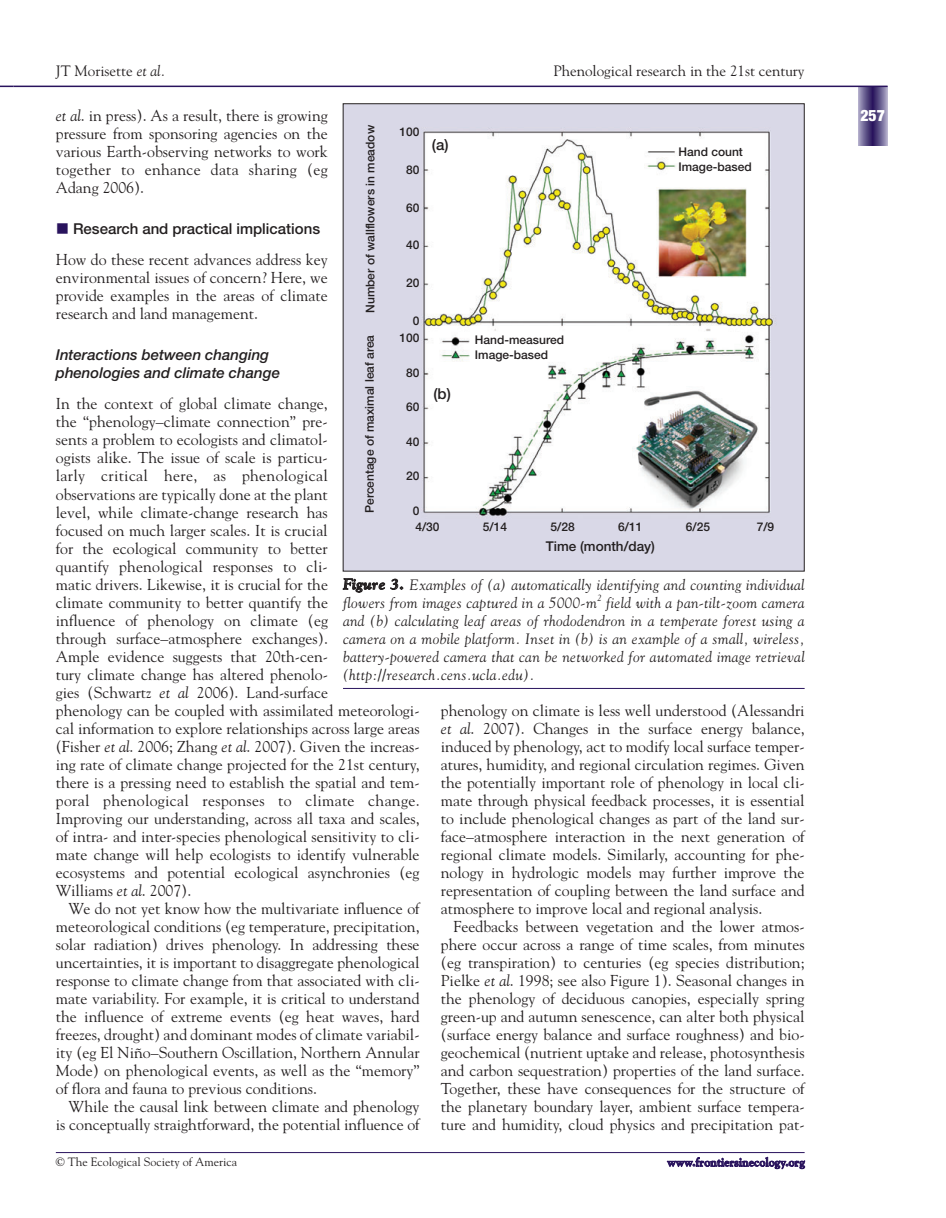
<style>
.page{position:relative;width:946px;height:1218px;background:#fff}
.page>*{position:absolute;margin:0;border:0;box-sizing:border-box;transform-origin:0 0}
.t1{font:15.75px/18px "Goudy";color:#231f20;text-align:justify}
.t2{font:900 condensed 15.75px "Helvetica Neue";color:#fff}
.t3{font:italic 15px/18px "Goudy";letter-spacing:.025em;color:#231f20}
.t4{font:italic 500 15px/18px "Helvetica Neue";color:#231f20}
.t5{font:15px "Goudy";color:#231f20}
.t6{font:500 15px "Helvetica Neue";color:#231f20}
.t7{font:500 13.5px "Helvetica Neue";color:#231f20}
.t8{font:500 12px/15px "Helvetica Neue";color:#231f20}
.t9{font:12px "Goudy";color:#231f20}
.t10{font:700 12px "Goudy";color:#29135d}
.t11{font:italic 9px "Goudy";color:#231f20}
.s1{font-style:italic}
.s2{font-weight:700}
</style>
<div class="page">
<svg style="left:0;top:86px;width:13px;height:1px"></svg>
<div style="left:858px;top:86px;width:29px;height:60px;background:#ada8c6"></div>
<div style="left:859px;top:86px;width:27px;height:60px;background:#a099bc"></div>
<div style="left:860px;top:86px;width:25px;height:60px;background:#938bb2"></div>
<div style="left:860px;top:86px;width:24px;height:60px;background:#958fb4"></div>
<div style="left:861px;top:86px;width:23px;height:60px;background:#877fa9"></div>
<div style="left:862px;top:86px;width:21px;height:60px;background:#7c74a1"></div>
<div style="left:863px;top:86px;width:19px;height:60px;background:#716998"></div>
<div style="left:864px;top:86px;width:17px;height:60px;background:#675d8f"></div>
<div style="left:865px;top:86px;width:15px;height:60px;background:#5d5488"></div>
<div style="left:866px;top:86px;width:13px;height:60px;background:#554a80"></div>
<div style="left:867px;top:86px;width:11px;height:60px;background:#4d3f79"></div>
<div style="left:868px;top:86px;width:9px;height:60px;background:#453672"></div>
<div style="left:869px;top:86px;width:7px;height:60px;background:#3d2d6c"></div>
<div style="left:870px;top:86px;width:5px;height:60px;background:#2d1860"></div>
<hr style="left:872px;top:86px;width:1px;height:60px;background:#29135d">
<hr style="left:13px;top:86px;width:874px;height:1px;background:#29135d">
<hr style="left:56px;top:1152px;width:748px;height:1px;background:#29135d">
<hr style="left:343px;top:688px;width:461px;height:1px;background:#29135d">
<img style="left:345px;top:105px;width:457px;height:464px">
<p class="t5" style="left:56px;top:65px;width:111px">JT Morisette <span class="s1">et al.</span></p>
<p class="t5" style="left:553px;top:65px;width:253px">Phenological research in the 21st century</p>
<p class="t1" style="left:56px;top:108px;width:273px"><span class="s1">et al</span>. in press). As a result, there is growing pressure from sponsoring agencies on the various Earth-observing networks to work together to enhance data sharing (eg Adang 2006).</p>
<p class="t6" style="left:73px;top:223px;width:248px">Research and practical implications</p>
<p class="t1" style="left:56px;top:252px;width:273px">How do these recent advances address key environmental issues of concern? Here, we provide examples in the areas of climate research and land management.</p>
<p class="t4" style="left:56px;top:347px;width:226px">Interactions between changing phenologies and climate change</p>
<p class="t1" style="left:56px;top:396px;width:365px;text-align:left">In the context of global climate change,<br>the “phenology–climate connection” pre-<br>sents a problem to ecologists and climatol-<br>ogists alike. The issue of scale is particu-<br>larly critical here, as phenological<br>observations are typically done at the plant<br>level, while climate-change research has<br>focused on much larger scales. It is crucial<br>for the ecological community to better<br>quantify phenological responses to cli-<br>matic drivers. Likewise, it is crucial for the<br>climate community to better quantify the<br>influence of phenology on climate (eg<br>through surface–atmosphere exchanges).<br>Ample evidence suggests that 20th-cen-<br>tury climate change has altered phenolo-<br>gies (Schwartz <span class="s1">et al</span> 2006). Land-surface<br>phenology can be coupled with assimilated meteorologi&shy;cal information to explore relationships across large areas (Fisher <span class="s1">et al</span>. 2006; Zhang <span class="s1">et al</span>. 2007). Given the increas&shy;ing rate of climate change projected for the 21st century, there is a pressing need to establish the spatial and tem&shy;poral phenological responses to climate change.<br>Improving our understanding, across all taxa and scales, of intra- and inter-species phenological sensitivity to cli&shy;mate change will help ecologists to identify vulnerable ecosystems and potential ecological asynchronies (eg Williams <span class="s1">et al</span>. 2007).</p>
<p class="t1" style="left:56px;top:900px;width:365px;text-indent:13px">We do not yet know how the multivariate influence of meteorological conditions (eg temperature, precipitation, solar radiation) drives phenology. In addressing these uncertainties, it is important to disaggregate phenological response to climate change from that associated with cli&shy;mate variability. For example, it is critical to understand the influence of extreme events (eg heat waves, hard freezes, drought) and dominant modes of climate variabil&shy;ity (eg El Niño–Southern Oscillation, Northern Annular Mode) on phenological events, as well as the “memory” of flora and fauna to previous conditions.</p>
<p class="t1" style="left:56px;top:1098px;width:365px;text-align:right">While the causal link between climate and phenology is conceptually straightforward, the potential influence of</p>
<p class="t8" style="left:364px;top:313px;width:189px;rotate:-90deg">Number of wallflowers in meadow</p>
<p class="t8" style="left:363px;top:513px;width:180px;rotate:-90deg">Percentage of maximal leaf area</p>
<p class="t8" style="left:399px;top:125px;width:22px">100</p>
<p class="t8" style="left:406px;top:163px;width:15px">80</p>
<p class="t8" style="left:406px;top:201px;width:15px">60</p>
<p class="t8" style="left:406px;top:239px;width:15px">40</p>
<p class="t8" style="left:406px;top:277px;width:15px">20</p>
<p class="t8" style="left:399px;top:313px;width:22px;line-height:17px;text-align:right">0<br>100</p>
<p class="t8" style="left:406px;top:366px;width:15px">80</p>
<p class="t8" style="left:406px;top:400px;width:15px">60</p>
<p class="t8" style="left:406px;top:435px;width:15px">40</p>
<p class="t8" style="left:406px;top:469px;width:15px">20</p>
<p class="t8" style="left:413px;top:504px;width:8px">0</p>
<p class="t6" style="left:432px;top:139px;width:18px">(a)</p>
<p class="t8" style="left:678px;top:145px;width:75px">Hand count<br>Image-based</p>
<p class="t8" style="left:475px;top:334px;width:91px">Hand-measured<br>Image-based</p>
<p class="t6" style="left:433px;top:388px;width:19px">(b)</p>
<p class="t8" style="left:415px;top:520px;width:26px">4/30</p>
<p class="t8" style="left:483px;top:520px;width:26px">5/14</p>
<p class="t8" style="left:550px;top:520px;width:26px">5/28</p>
<p class="t8" style="left:618px;top:520px;width:26px">6/11</p>
<p class="t8" style="left:685px;top:520px;width:26px">6/25</p>
<p class="t8" style="left:756px;top:520px;width:19px">7/9</p>
<p class="t7" style="left:546px;top:541px;width:111px">Time (month/day)</p>
<p class="t3" style="left:343px;top:576px;width:463px"><span class="s2">Figure 3.</span> Examples of (a) automatically identifying and counting individual flowers from images captured in a 5000-m</p>
<p class="t11" style="left:597px;top:594px;width:6px">2</p>
<p class="t3" style="left:343px;top:594px;width:463px;text-align:justify;text-indent:263px">field with a pan-tilt-zoom camera and (b) calculating leaf areas of rhododendron in a temperate forest using a camera on a mobile platform. Inset in (b) is an example of a small, wireless, battery-powered camera that can be networked for automated image retrieval (http://research.cens.ucla.edu).</p>
<p class="t1" style="left:441px;top:702px;width:365px">phenology on climate is less well understood (Alessandri <span class="s1">et al</span>. 2007). Changes in the surface energy balance, induced by phenology, act to modify local surface temper&shy;atures, humidity, and regional circulation regimes. Given the potentially important role of phenology in local cli&shy;mate through physical feedback processes, it is essential to include phenological changes as part of the land sur&shy;face–atmosphere interaction in the next generation of regional climate models. Similarly, accounting for phe&shy;nology in hydrologic models may further improve the representation of coupling between the land surface and atmosphere to improve local and regional analysis.</p>
<p class="t1" style="left:441px;top:918px;width:365px;text-indent:13px">Feedbacks between vegetation and the lower atmos&shy;phere occur across a range of time scales, from minutes (eg transpiration) to centuries (eg species distribution; Pielke <span class="s1">et al</span>. 1998; see also Figure 1). Seasonal changes in the phenology of deciduous canopies, especially spring green-up and autumn senescence, can alter both physical (surface energy balance and surface roughness) and bio&shy;geochemical (nutrient uptake and release, photosynthesis and carbon sequestration) properties of the land surface.<br>Together, these have consequences for the structure of the planetary boundary layer, ambient surface tempera&shy;ture and humidity, cloud physics and precipitation pat-</p>
<p class="t9" style="left:56px;top:1157px;width:183px">© The Ecological Society of America</p>
<p class="t10" style="left:667px;top:1157px;width:139px">www.frontiersinecology.org</p>
<p class="t2" style="left:860px;top:110px;width:26px">257</p>
</div>
